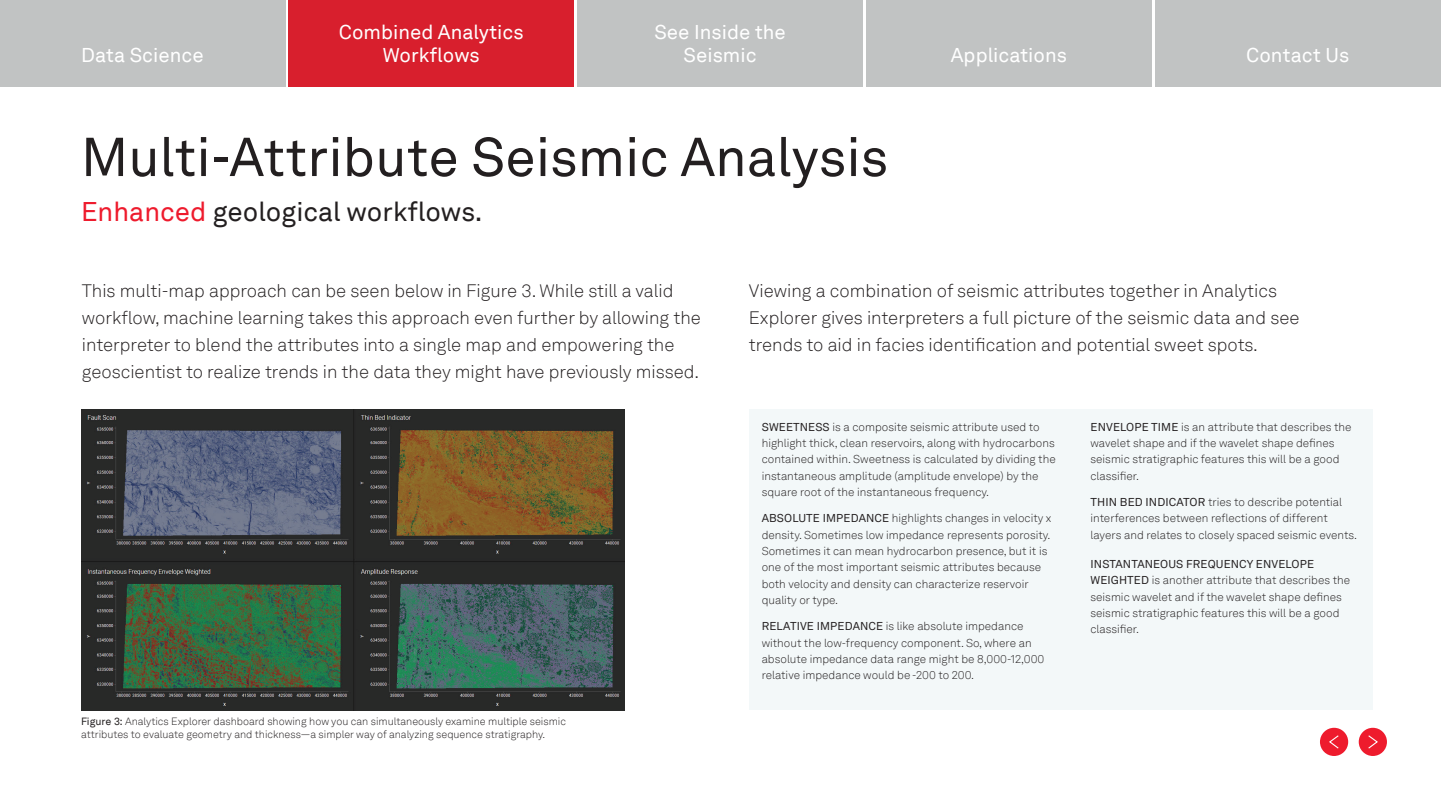
<style>
.page{position:relative;width:1441px;height:810px;background:#fff}
.page>*{position:absolute;margin:0;border:0;box-sizing:border-box;transform-origin:0 0}
.t1{font:54px "Akkurat LLTT";color:#231f20}
.t2{font:27px "Akkurat LLTT";color:#231f20}
.t3{font:19.95px/24px "Akkurat LLTT";color:#fff;text-align:center}
.t4{font:300 18px/27px "Akkurat LLTT";color:#231f20}
.t5{font:300 11.4px/16.4px "Akkurat LLTT";color:#231f20}
.t6{font:300 10.5px/13.5px "Akkurat LLTT";color:#231f20}
.s1{color:#ee1b2d}
.s2{font-weight:400}
</style>
<div class="page">
<img style="left:82px;top:409px;width:542px;height:301px">
<div style="left:748px;top:409px;width:329px;height:301px;background:#f3f8f9"></div>
<div style="left:1077px;top:409px;width:295px;height:301px;background:#f3f8f9"></div>
<div style="left:0;top:0;width:285px;height:86px;background:#c1c3c3"></div>
<div style="left:577px;top:0;width:285px;height:86px;background:#c1c3c3"></div>
<div style="left:289px;top:0;width:285px;height:86px;background:#d81f2d"></div>
<div style="left:866px;top:0;width:285px;height:86px;background:#c1c3c3"></div>
<div style="left:1155px;top:0;width:284px;height:86px;background:#c1c3c3"></div>
<div style="left:1358px;top:728px;width:28px;height:28px;background:#ee1b2d;border-radius:50%"></div>
<svg style="left:1368px;top:735px;width:10px;height:14px"></svg>
<div style="left:1319px;top:728px;width:28px;height:28px;background:#ee1b2d;border-radius:50%"></div>
<svg style="left:1329px;top:735px;width:10px;height:14px"></svg>
<h3 class="t3" style="left:81px;top:43px;width:124px">Data Science</h3>
<h3 class="t3" style="left:339px;top:19px;width:186px">Combined Analytics<br>Workflows</h3>
<h3 class="t3" style="left:654px;top:19px;width:133px">See Inside the<br>Seismic</h3>
<h1 class="t1" style="left:81px;top:117px;width:808px">Multi-Attribute Seismic Analysis</h1>
<h2 class="t2" style="left:81px;top:192px;width:403px"><span class="s1">Enhanced</span> geological workflows.</h2>
<h3 class="t3" style="left:950px;top:43px;width:118px">Applications</h3>
<h3 class="t3" style="left:1246px;top:43px;width:105px">Contact Us</h3>
<p class="t4" style="left:82px;top:277px;width:620px">This multi-map approach can be seen below in Figure 3. While still a valid workflow, machine learning takes this approach even further by allowing the interpreter to blend the attributes into a single map and empowering the geoscientist to realize trends in the data they might have previously missed.</p>
<p class="t6" style="left:81px;top:714px;width:486px"><span class="s2">Figure 3:</span> Analytics Explorer dashboard showing how you can simultaneously examine multiple seismic attributes to evaluate geometry and thickness—a simpler way of analyzing sequence stratigraphy.</p>
<h3 class="t4" style="left:748px;top:277px;width:552px">Viewing a combination of seismic attributes together in Analytics<br>Explorer gives interpreters a full picture of the seismic data and see trends to aid in facies identification and potential sweet spots.</h3>
<p class="t5" style="left:761px;top:418px;width:295px"><span class="s2">SWEETNESS</span> is a composite seismic attribute used to highlight thick, clean reservoirs, along with hydrocarbons contained within. Sweetness is calculated by dividing the instantaneous amplitude (amplitude envelope) by the square root of the instantaneous frequency.</p>
<p class="t5" style="left:761px;top:510px;width:291px"><span class="s2">ABSOLUTE IMPEDANCE</span> highlights changes in velocity x density. Sometimes low impedance represents porosity.<br>Sometimes it can mean hydrocarbon presence, but it is one of the most important seismic attributes because both velocity and density can characterize reservoir quality or type.</p>
<p class="t5" style="left:761px;top:618px;width:284px"><span class="s2">RELATIVE IMPEDANCE</span> is like absolute impedance without the low-frequency component. So, where an absolute impedance data range might be 8,000-12,000 relative impedance would be -200 to 200.</p>
<p class="t5" style="left:1090px;top:418px;width:262px"><span class="s2">ENVELOPE TIME</span> is an attribute that describes the wavelet shape and if the wavelet shape defines seismic stratigraphic features this will be a good classifier.</p>
<p class="t5" style="left:1090px;top:493px;width:268px"><span class="s2">THIN BED INDICATOR</span> tries to describe potential interferences between reflections of different layers and relates to closely spaced seismic events.</p>
<p class="t5" style="left:1090px;top:555px;width:261px"><span class="s2">INSTANTANEOUS FREQUENCY ENVELOPE WEIGHTED</span> is another attribute that describes the seismic wavelet and if the wavelet shape defines seismic stratigraphic features this will be a good classifier.</p>
</div>
